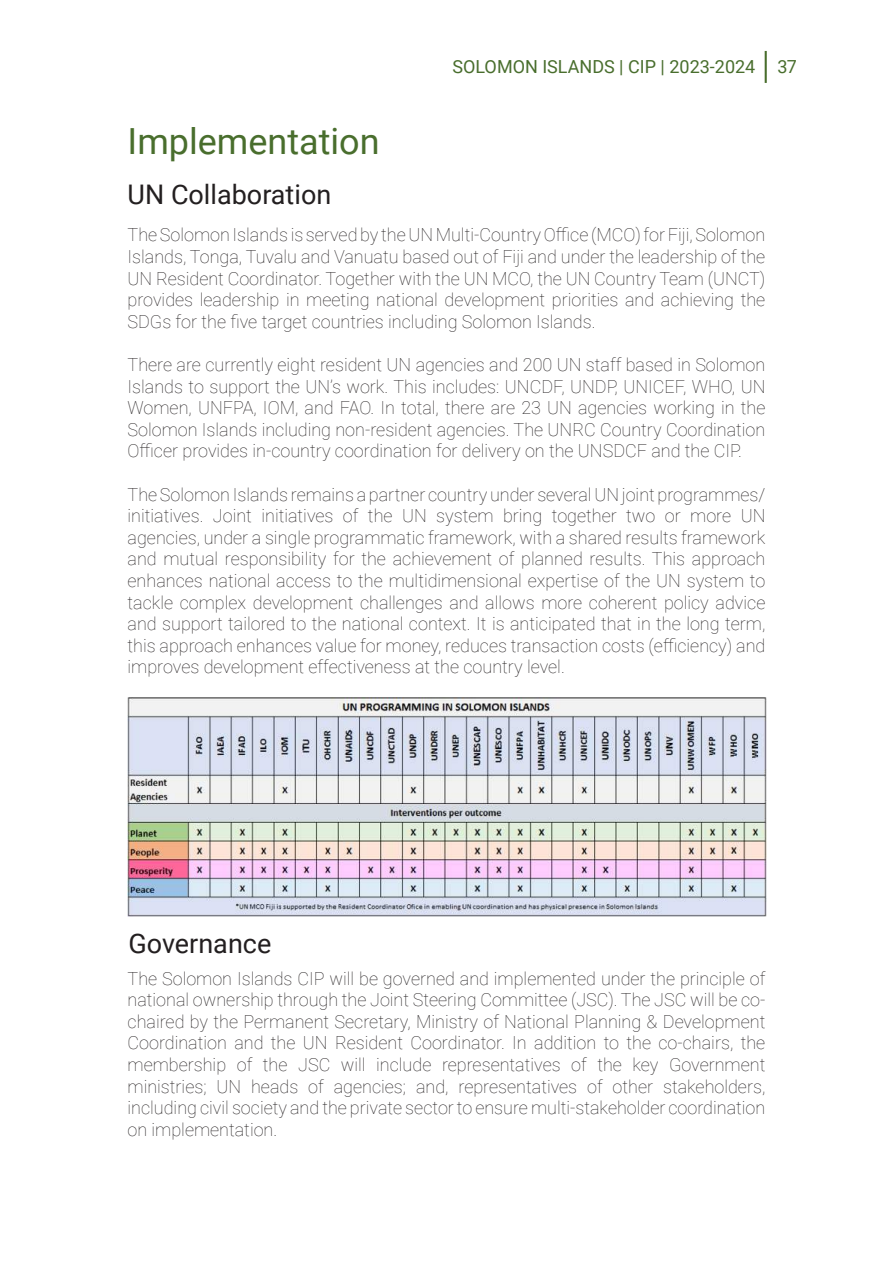
<style>
.page{position:relative;width:893px;height:1263px;background:#fff}
.page>*{position:absolute;margin:0;border:0;box-sizing:border-box;transform-origin:0 0}
.t1{font:36px "Roboto";color:#496e2d}
.t2{font:27px "Roboto";color:#231f20}
.t3{font:100 18px/21.6px "Roboto";color:#231f20;text-align:justify}
.t4{font:18px "Roboto";color:#496e2d}
</style>
<div class="page">
<hr style="left:765px;top:51px;width:2px;height:32px;background:#496e2d">
<img style="left:128px;top:697px;width:639px;height:219px">
<img style="left:728px;top:842px;width:14px;height:16px">
<img style="left:728px;top:880px;width:14px;height:15px">
<h1 class="t1" style="left:128px;top:116px;width:254px">Implementation</h1>
<h2 class="t2" style="left:128px;top:175px;width:205px">UN Collaboration</h2>
<p class="t4" style="left:452px;top:54px;width:346px">SOLOMON ISLANDS | CIP | 2023-2024 37</p>
<p class="t3" style="left:128px;top:223px;width:639px">The Solomon Islands is served by the UN Multi-Country Office (MCO) for Fiji, Solomon Islands, Tonga, Tuvalu and Vanuatu based out of Fiji and under the leadership of the UN Resident Coordinator. Together with the UN MCO, the UN Country Team (UNCT) provides leadership in meeting national development priorities and achieving the SDGs for the five target countries including Solomon Islands.</p>
<p class="t3" style="left:128px;top:353px;width:639px">There are currently eight resident UN agencies and 200 UN staff based in Solomon Islands to support the UN’s work. This includes: UNCDF, UNDP, UNICEF, WHO, UN Women, UNFPA, IOM, and FAO. In total, there are 23 UN agencies working in the Solomon Islands including non-resident agencies. The UNRC Country Coordination Officer provides in-country coordination for delivery on the UNSDCF and the CIP.</p>
<p class="t3" style="left:128px;top:483px;width:639px">The Solomon Islands remains a partner country under several UN joint programmes/ initiatives. Joint initiatives of the UN system bring together two or more UN agencies, under a single programmatic framework, with a shared results framework and mutual responsibility for the achievement of planned results. This approach enhances national access to the multidimensional expertise of the UN system to tackle complex development challenges and allows more coherent policy advice and support tailored to the national context. It is anticipated that in the long term, this approach enhances value for money, reduces transaction costs (efficiency) and improves development effectiveness at the country level.</p>
<h2 class="t2" style="left:128px;top:924px;width:144px">Governance</h2>
<p class="t3" style="left:128px;top:967px;width:639px">The Solomon Islands CIP will be governed and implemented under the principle of national ownership through the Joint Steering Committee (JSC). The JSC will be co&shy;chaired by the Permanent Secretary, Ministry of National Planning &amp; Development Coordination and the UN Resident Coordinator. In addition to the co-chairs, the membership of the JSC will include representatives of the key Government ministries; UN heads of agencies; and, representatives of other stakeholders, including civil society and the private sector to ensure multi-stakeholder coordination on implementation.</p>
</div>
